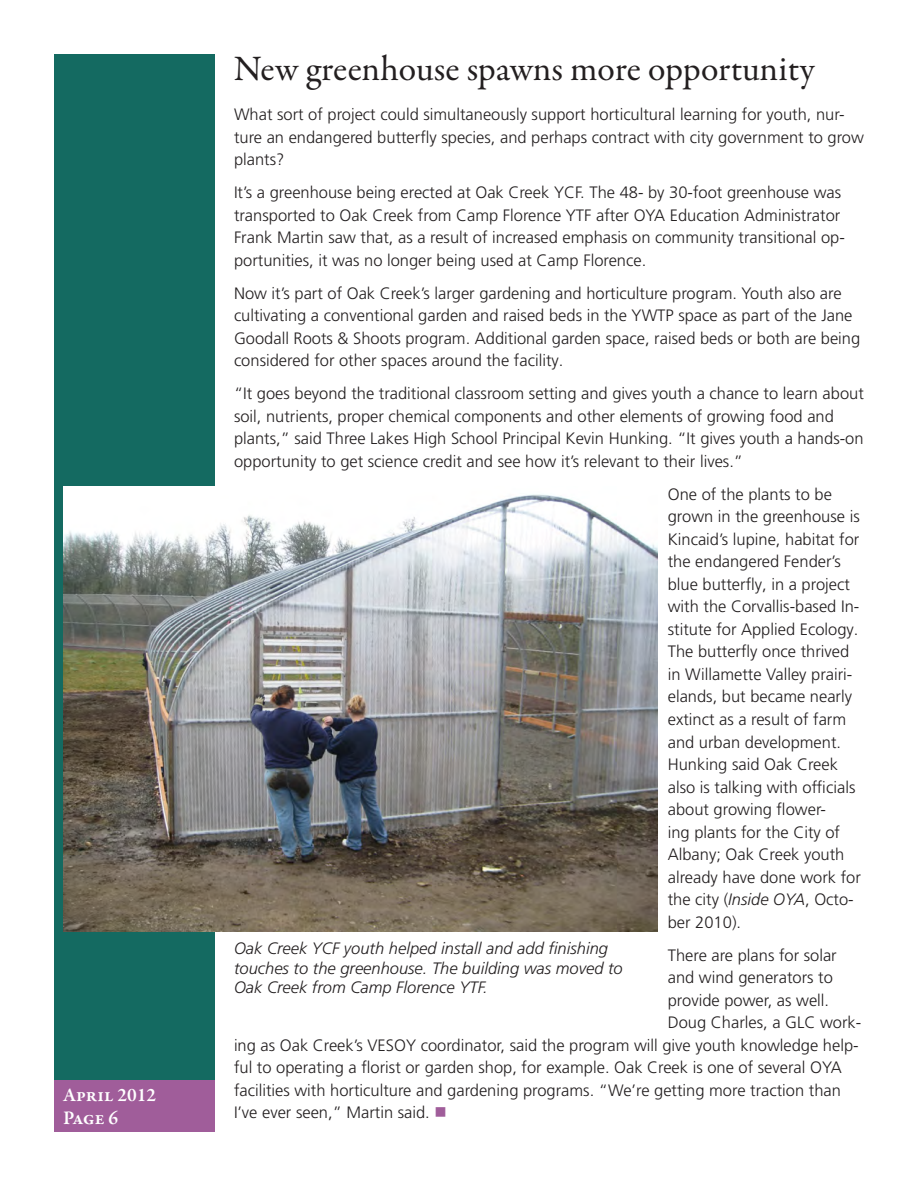
<style>
.page{position:relative;width:918px;height:1188px;background:#fff}
.page>*{position:absolute;margin:0;border:0;box-sizing:border-box;transform-origin:0 0}
.t1{font:36px "Garamond Premr Pro";letter-spacing:-.005em;color:#231f20}
.t2{font:600 19.5px "Garamond Premr Pro";color:#fff}
.t3{font:300 16.5px/22.5px "Frutiger LT Pro";color:#231f20}
.t4{font:italic 300 16.5px/19.8px "Frutiger LT Pro";color:#231f20}
.s1{font-style:italic}
.s2{color:#a05d9a}
</style>
<div class="page">
<div style="left:54px;top:54px;width:160px;height:1026px;background:#146a61"></div>
<div style="left:54px;top:1080px;width:160px;height:52px;background:#a05d9a"></div>
<img style="left:63px;top:486px;width:594px;height:446px">
<p class="t2" style="left:63px;top:1083px;width:95px">April 2012</p>
<p class="t2" style="left:63px;top:1106px;width:57px">Page 6</p>
<p class="t1" style="left:234px;top:47px;width:582px">New greenhouse spawns more opportunity</p>
<p class="t3" style="left:234px;top:104px;width:631px">What sort of project could simultaneously support horticultural learning for youth, nur&shy;ture an endangered butterfly species, and perhaps contract with city government to grow plants?</p>
<p class="t3" style="left:234px;top:182px;width:612px">It’s a greenhouse being erected at Oak Creek YCF. The 48- by 30-foot greenhouse was transported to Oak Creek from Camp Florence YTF after OYA Education Administrator Frank Martin saw that, as a result of increased emphasis on community transitional op&shy;portunities, it was no longer being used at Camp Florence.</p>
<p class="t3" style="left:234px;top:282px;width:628px">Now it’s part of Oak Creek’s larger gardening and horticulture program. Youth also are cultivating a conventional garden and raised beds in the YWTP space as part of the Jane Goodall Roots &amp; Shoots program. Additional garden space, raised beds or both are being considered for other spaces around the facility.</p>
<p class="t3" style="left:234px;top:383px;width:631px">“It goes beyond the traditional classroom setting and gives youth a chance to learn about soil, nutrients, proper chemical components and other elements of growing food and plants,” said Three Lakes High School Principal Kevin Hunking. “It gives youth a hands-on opportunity to get science credit and see how it’s relevant to their lives.”</p>
<p class="t3" style="left:668px;top:483px;width:195px">One of the plants to be grown in the greenhouse is<br>Kincaid’s lupine, habitat for the endangered Fender’s blue butterfly, in a project with the Corvallis-based In&shy;stitute for Applied Ecology.<br>The butterfly once thrived in Willamette Valley prairi&shy;elands, but became nearly extinct as a result of farm and urban development.<br>Hunking said Oak Creek also is talking with officials about growing flower-<br>ing plants for the City of<br>Albany; Oak Creek youth already have done work for the city (<span class="s1">Inside OYA</span>, Octo&shy;ber 2010).</p>
<p class="t3" style="left:668px;top:944px;width:171px">There are plans for solar</p>
<p class="t3" style="left:668px;top:966px;width:167px">and wind generators to</p>
<p class="t3" style="left:668px;top:989px;width:163px">provide power, as well.</p>
<p class="t3" style="left:668px;top:1011px;width:195px">Doug Charles, a GLC work-</p>
<p class="t3" style="left:234px;top:1034px;width:626px">ing as Oak Creek’s VESOY coordinator, said the program will give youth knowledge help-</p>
<p class="t3" style="left:234px;top:1056px;width:609px">ful to operating a florist or garden shop, for example. Oak Creek is one of several OYA</p>
<p class="t3" style="left:234px;top:1079px;width:608px">facilities with horticulture and gardening programs. “We’re getting more traction than</p>
<p class="t3" style="left:234px;top:1101px;width:214px">I’ve ever seen,” Martin said. <span class="s2">■</span></p>
<p class="t4" style="left:234px;top:938px;width:390px">Oak Creek YCF youth helped install and add finishing touches to the greenhouse. The building was moved to<br>Oak Creek from Camp Florence YTF.</p>
</div>
